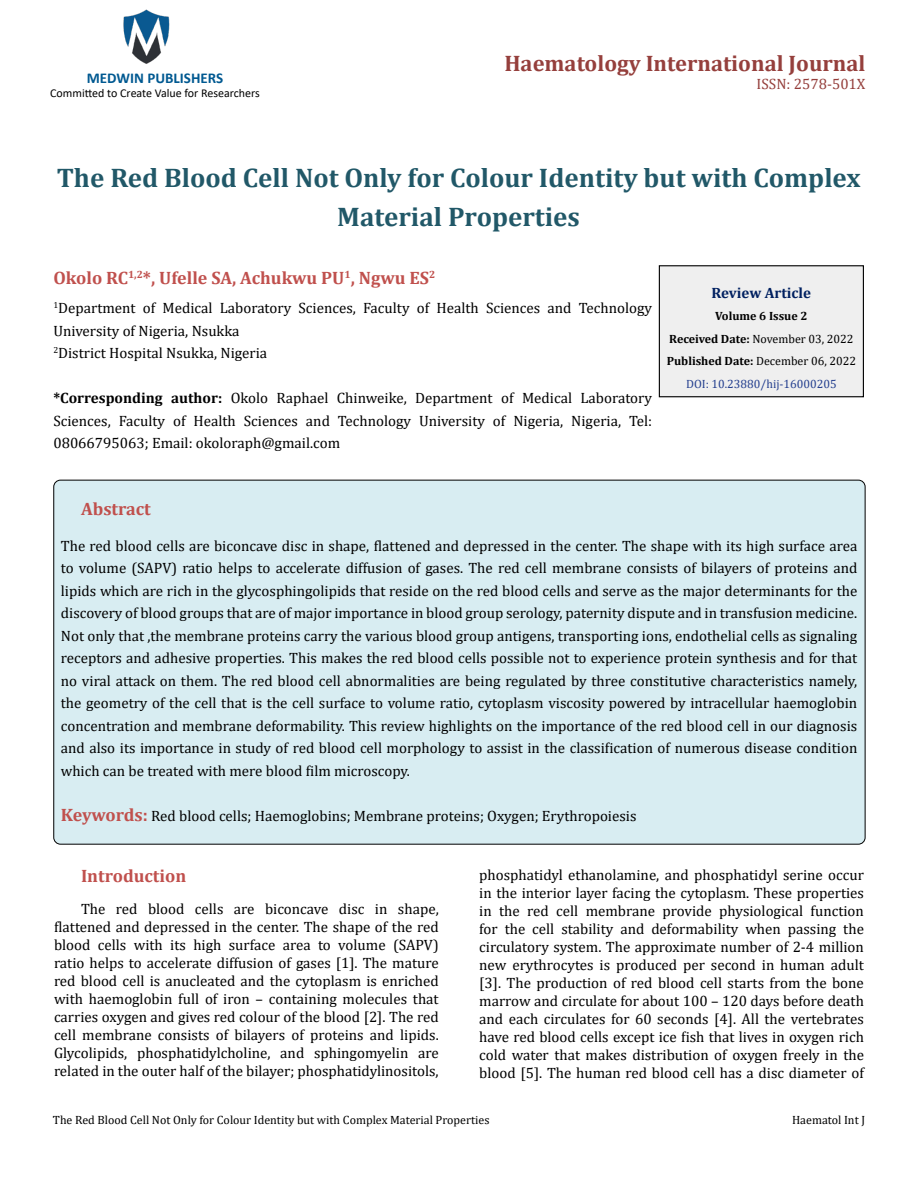
<style>
.page{position:relative;width:918px;height:1188px;background:#fff}
.page>*{position:absolute;margin:0;border:0;box-sizing:border-box;transform-origin:0 0}
.t1{font:700 27px/39px "Cambria";color:#215868;text-align:center}
.t2{font:700 22.5px "Cambria";color:#953f3c}
.t3{font:700 18px "Cambria";color:#c0504d}
.t4{font:15px/18px "Cambria";color:#000;text-align:justify}
.t5{font:700 15px "Calibri";color:#005991}
.t6{font:15px "Cambria";color:#953f3c}
.t7{font:700 15px "Cambria";color:#002060}
.t8{font:700 12px/22.5px "Cambria";color:#000;text-align:center}
.t9{font:12px "Cambria";color:#000}
.t10{font:12px "Calibri";color:#000}
.s1{font-weight:700}
.s2{font-weight:400}
.s3{font-weight:400;color:#25408f}
.s4{font-weight:700;font-size:18px;color:#c0504d}
</style>
<div class="page">
<img style="left:123px;top:9px;width:47px;height:55px">
<div style="left:659px;top:266px;width:204px;height:131px;background:#efefef"></div>
<div style="left:659px;top:265px;width:205px;height:132px;border:1px solid #000"></div>
<div style="left:54px;top:480px;width:811px;height:364px;background:#d8edf2;border-radius:7px"></div>
<p class="t5" style="left:87px;top:67px;width:138px">MEDWIN PUBLISHERS</p>
<p class="t10" style="left:50px;top:85px;width:211px">Committed to Create Value for Researchers</p>
<h2 class="t2" style="left:504px;top:47px;width:363px">Haematology International Journal</h2>
<p class="t6" style="left:757px;top:75px;width:110px">ISSN: 2578-501X</p>
<h1 class="t1" style="left:57px;top:157px;width:805px">The Red Blood Cell Not Only for Colour Identity but with Complex<br>Material Properties</h1>
<p class="t3" style="left:53px;top:265px;width:383px">Okolo RC<sup>1,2</sup>*, Ufelle SA, Achukwu PU<sup>1</sup>, Ngwu ES<sup>2</sup></p>
<p class="t4" style="left:53px;top:297px;width:600px;line-height:22.5px;text-align:left"><sup>1</sup>Department of Medical Laboratory Sciences, Faculty of Health Sciences and Technology<br>University of Nigeria, Nsukka<br><sup>2</sup>District Hospital Nsukka, Nigeria</p>
<p class="t4" style="left:53px;top:387px;width:600px;line-height:22.5px"><span class="s1">*Corresponding author:</span> Okolo Raphael Chinweike, Department of Medical Laboratory Sciences, Faculty of Health Sciences and Technology University of Nigeria, Nigeria, Tel:<br>08066795063; Email: okoloraph@gmail.com</p>
<p class="t7" style="left:712px;top:282px;width:101px">Review Article</p>
<p class="t8" style="left:667px;top:304px;width:191px">Volume 6 Issue 2<br>Received Date: <span class="s2">November 03, 2022<br></span>Published Date: <span class="s2">December 06, 2022<br></span><span class="s3">DOI: 10.23880/hij-16000205</span></p>
<p class="t3" style="left:81px;top:496px;width:71px">Abstract</p>
<p class="t4" style="left:61px;top:534px;width:798px;line-height:22.5px">The red blood cells are biconcave disc in shape, flattened and depressed in the center. The shape with its high surface area to volume (SAPV) ratio helps to accelerate diffusion of gases. The red cell membrane consists of bilayers of proteins and lipids which are rich in the glycosphingolipids that reside on the red blood cells and serve as the major determinants for the discovery of blood groups that are of major importance in blood group serology, paternity dispute and in transfusion medicine.<br>Not only that ,the membrane proteins carry the various blood group antigens, transporting ions, endothelial cells as signaling receptors and adhesive properties. This makes the red blood cells possible not to experience protein synthesis and for that no viral attack on them. The red blood cell abnormalities are being regulated by three constitutive characteristics namely, the geometry of the cell that is the cell surface to volume ratio, cytoplasm viscosity powered by intracellular haemoglobin concentration and membrane deformability. This review highlights on the importance of the red blood cell in our diagnosis and also its importance in study of red blood cell morphology to assist in the classification of numerous disease condition which can be treated with mere blood film microscopy.</p>
<p class="t4" style="left:61px;top:807px;width:577px"><span class="s4">Keywords:</span> Red blood cells; Haemoglobins; Membrane proteins; Oxygen; Erythropoiesis</p>
<p class="t3" style="left:81px;top:863px;width:107px">Introduction</p>
<p class="t4" style="left:54px;top:900px;width:386px;text-indent:27px">The red blood cells are biconcave disc in shape, flattened and depressed in the center. The shape of the red blood cells with its high surface area to volume (SAPV) ratio helps to accelerate diffusion of gases [1]. The mature red blood cell is anucleated and the cytoplasm is enriched with haemoglobin full of iron – containing molecules that carries oxygen and gives red colour of the blood [2]. The red cell membrane consists of bilayers of proteins and lipids.<br>Glycolipids, phosphatidylcholine, and sphingomyelin are related in the outer half of the bilayer; phosphatidylinositols,</p>
<p class="t4" style="left:479px;top:866px;width:386px">phosphatidyl ethanolamine, and phosphatidyl serine occur in the interior layer facing the cytoplasm. These properties in the red cell membrane provide physiological function for the cell stability and deformability when passing the circulatory system. The approximate number of 2-4 million new erythrocytes is produced per second in human adult [3]. The production of red blood cell starts from the bone marrow and circulate for about 100 – 120 days before death and each circulates for 60 seconds [4]. All the vertebrates have red blood cells except ice fish that lives in oxygen rich cold water that makes distribution of oxygen freely in the blood [5]. The human red blood cell has a disc diameter of</p>
<p class="t9" style="left:53px;top:1113px;width:438px">The Red Blood Cell Not Only for Colour Identity but with Complex Material Properties</p>
<p class="t9" style="left:792px;top:1113px;width:74px">Haematol Int J</p>
</div>
